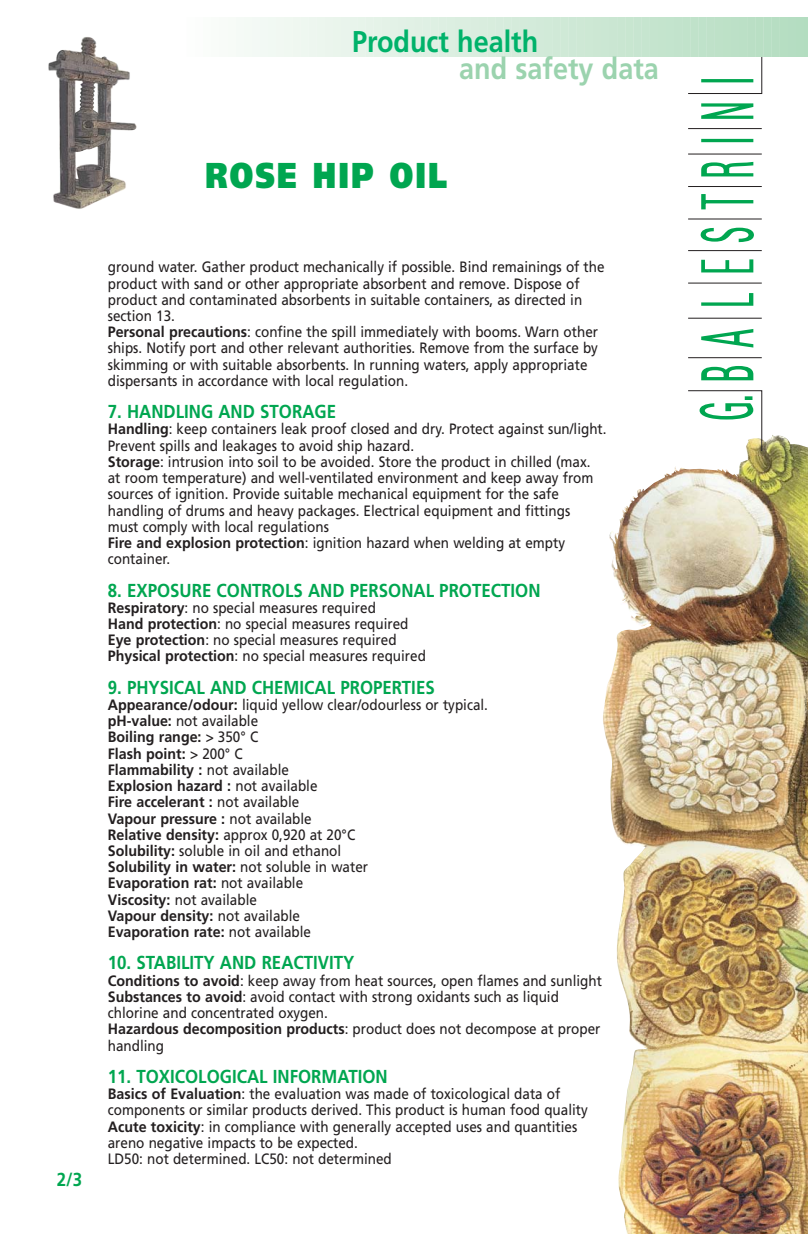
<style>
.page{position:relative;width:808px;height:1234px;background:#fff}
.page>*{position:absolute;margin:0;border:0;box-sizing:border-box;transform-origin:0 0}
.t1{font:900 35.85px "Frutiger";letter-spacing:.075em;color:#00a650;scale:.8 1}
.t2{font:700 30px "Frutiger";color:#00b26a;scale:.9 1}
.t3{font:700 30px "Frutiger";color:#9bd3ae;scale:.9 1}
.t4{font:700 18.75px "Frutiger";color:#00a650;scale:.9 1}
.t5{font:15px/16.2px "Frutiger";color:#231f20;scale:.9 1}
.s1{font-weight:700}
</style>
<div class="page">
<img style="left:608px;top:434px;width:199px;height:799px">
<img style="left:48px;top:37px;width:89px;height:172px">
<svg style="left:688px;top:33px;width:74px;height:418px"></svg>
<div style="left:701px;top:79px;width:52px;height:3px;border:2px solid #00a650"></div>
<hr style="left:807px;top:17px;width:1px;height:40px;background:#b3ddc0">
<hr style="left:799px;top:17px;width:2px;height:40px;background:#b4ddc1">
<hr style="left:791px;top:17px;width:2px;height:40px;background:#b5ddc2">
<hr style="left:783px;top:17px;width:2px;height:40px;background:#b6dec2">
<hr style="left:774px;top:17px;width:3px;height:40px;background:#b7dec3">
<hr style="left:766px;top:17px;width:3px;height:40px;background:#b8dfc4">
<hr style="left:758px;top:17px;width:2px;height:40px;background:#b9dfc4">
<hr style="left:750px;top:17px;width:2px;height:40px;background:#badfc5">
<hr style="left:742px;top:17px;width:2px;height:40px;background:#bbe0c6">
<hr style="left:734px;top:17px;width:2px;height:40px;background:#bce0c7">
<hr style="left:726px;top:17px;width:2px;height:40px;background:#bde1c7">
<hr style="left:718px;top:17px;width:2px;height:40px;background:#bee1c8">
<hr style="left:709px;top:17px;width:3px;height:40px;background:#bfe1c9">
<hr style="left:701px;top:17px;width:3px;height:40px;background:#bfe2ca">
<hr style="left:693px;top:17px;width:2px;height:40px;background:#c0e2ca">
<hr style="left:685px;top:17px;width:2px;height:40px;background:#c1e3cb">
<hr style="left:677px;top:17px;width:2px;height:40px;background:#c2e3cc">
<hr style="left:669px;top:17px;width:2px;height:40px;background:#c3e4cd">
<hr style="left:661px;top:17px;width:2px;height:40px;background:#c4e4cd">
<hr style="left:653px;top:17px;width:2px;height:40px;background:#c5e4ce">
<hr style="left:645px;top:17px;width:2px;height:40px;background:#c6e5cf">
<hr style="left:636px;top:17px;width:3px;height:40px;background:#c7e5d0">
<hr style="left:628px;top:17px;width:2px;height:40px;background:#c8e6d0">
<hr style="left:620px;top:17px;width:2px;height:40px;background:#c9e6d1">
<hr style="left:612px;top:17px;width:2px;height:40px;background:#cae6d2">
<hr style="left:604px;top:17px;width:2px;height:40px;background:#cbe7d3">
<hr style="left:596px;top:17px;width:2px;height:40px;background:#cce7d3">
<hr style="left:588px;top:17px;width:2px;height:40px;background:#cde8d4">
<hr style="left:580px;top:17px;width:2px;height:40px;background:#cee8d5">
<hr style="left:571px;top:17px;width:3px;height:40px;background:#cee8d6">
<hr style="left:563px;top:17px;width:2px;height:40px;background:#cfe9d6">
<hr style="left:555px;top:17px;width:2px;height:40px;background:#d0e9d7">
<hr style="left:547px;top:17px;width:2px;height:40px;background:#d1ead8">
<hr style="left:539px;top:17px;width:2px;height:40px;background:#d2ead9">
<hr style="left:531px;top:17px;width:2px;height:40px;background:#d3ebda">
<hr style="left:523px;top:17px;width:2px;height:40px;background:#d4ebda">
<hr style="left:515px;top:17px;width:2px;height:40px;background:#d5ebdb">
<hr style="left:506px;top:17px;width:3px;height:40px;background:#d6ecdc">
<hr style="left:498px;top:17px;width:3px;height:40px;background:#d7ecdd">
<hr style="left:490px;top:17px;width:2px;height:40px;background:#d8eddd">
<hr style="left:482px;top:17px;width:2px;height:40px;background:#d9edde">
<hr style="left:474px;top:17px;width:2px;height:40px;background:#daeddf">
<hr style="left:466px;top:17px;width:2px;height:40px;background:#dbeee0">
<hr style="left:458px;top:17px;width:2px;height:40px;background:#dbeee0">
<hr style="left:450px;top:17px;width:2px;height:40px;background:#dcefe1">
<hr style="left:441px;top:17px;width:3px;height:40px;background:#ddefe2">
<hr style="left:433px;top:17px;width:3px;height:40px;background:#def0e3">
<hr style="left:425px;top:17px;width:2px;height:40px;background:#dff0e4">
<hr style="left:417px;top:17px;width:2px;height:40px;background:#e0f0e4">
<hr style="left:409px;top:17px;width:2px;height:40px;background:#e1f1e5">
<hr style="left:401px;top:17px;width:2px;height:40px;background:#e2f1e6">
<hr style="left:393px;top:17px;width:2px;height:40px;background:#e3f2e7">
<hr style="left:385px;top:17px;width:2px;height:40px;background:#e4f2e7">
<hr style="left:376px;top:17px;width:3px;height:40px;background:#e5f3e8">
<hr style="left:368px;top:17px;width:3px;height:40px;background:#e6f3e9">
<hr style="left:360px;top:17px;width:2px;height:40px;background:#e7f4ea">
<hr style="left:352px;top:17px;width:2px;height:40px;background:#e8f4eb">
<hr style="left:344px;top:17px;width:2px;height:40px;background:#e9f4ec">
<hr style="left:336px;top:17px;width:2px;height:40px;background:#eaf5ec">
<hr style="left:328px;top:17px;width:2px;height:40px;background:#ebf5ed">
<hr style="left:320px;top:17px;width:2px;height:40px;background:#ecf6ee">
<hr style="left:312px;top:17px;width:2px;height:40px;background:#edf6ef">
<hr style="left:303px;top:17px;width:3px;height:40px;background:#eef7f0">
<hr style="left:295px;top:17px;width:2px;height:40px;background:#eff7f0">
<hr style="left:287px;top:17px;width:2px;height:40px;background:#f0f8f1">
<hr style="left:279px;top:17px;width:2px;height:40px;background:#f1f8f2">
<hr style="left:271px;top:17px;width:2px;height:40px;background:#f1f9f3">
<hr style="left:263px;top:17px;width:2px;height:40px;background:#f2f9f4">
<hr style="left:255px;top:17px;width:2px;height:40px;background:#f3f9f5">
<hr style="left:247px;top:17px;width:2px;height:40px;background:#f4faf5">
<hr style="left:238px;top:17px;width:3px;height:40px;background:#f5faf6">
<hr style="left:230px;top:17px;width:2px;height:40px;background:#f7fbf7">
<hr style="left:222px;top:17px;width:2px;height:40px;background:#f8fbf8">
<hr style="left:214px;top:17px;width:2px;height:40px;background:#f9fcf9">
<hr style="left:206px;top:17px;width:2px;height:40px;background:#fafdfa">
<h2 class="t2" style="left:352px;top:29px;width:208px">Product health</h2>
<h2 class="t3" style="left:459px;top:56px;width:223px">and safety data</h2>
<h1 class="t1" style="left:205px;top:161px;width:304px">ROSE HIP OIL</h1>
<p class="t4" style="left:57px;top:1171px;width:30px">2/3</p>
<p class="t5" style="left:108px;top:260px;width:553px">ground water. Gather product mechanically if possible. Bind remainings of the product with sand or other appropriate absorbent and remove. Dispose of product and contaminated absorbents in suitable containers, as directed in section 13.<br><span class="s1">Personal precautions</span>: confine the spill immediately with booms. Warn other ships. Notify port and other relevant authorities. Remove from the surface by skimming or with suitable absorbents. In running waters, apply appropriate dispersants in accordance with local regulation.</p>
<p class="t4" style="left:108px;top:404px;width:255px">7. HANDLING AND STORAGE</p>
<p class="t5" style="left:108px;top:422px;width:556px"><span class="s1">Handling</span>: keep containers leak proof closed and dry. Protect against sun/light.<br>Prevent spills and leakages to avoid ship hazard.<br><span class="s1">Storage</span>: intrusion into soil to be avoided. Store the product in chilled (max. at room temperature) and well-ventilated environment and keep away from sources of ignition. Provide suitable mechanical equipment for the safe handling of drums and heavy packages. Electrical equipment and fittings<br>must comply with local regulations<br><span class="s1">Fire and explosion protection</span>: ignition hazard when welding at empty container.</p>
<p class="t4" style="left:108px;top:582px;width:482px">8. EXPOSURE CONTROLS AND PERSONAL PROTECTION</p>
<p class="t5" style="left:108px;top:600px;width:355px"><span class="s1">Respiratory</span>: no special measures required<br><span class="s1">Hand protection</span>: no special measures required <span class="s1">Eye protection</span>: no special measures required <span class="s1">Physical protection</span>: no special measures required</p>
<p class="t4" style="left:108px;top:679px;width:365px">9. PHYSICAL AND CHEMICAL PROPERTIES</p>
<p class="t5" style="left:108px;top:697px;width:424px"><span class="s1">Appearance/odour:</span> liquid yellow clear/odourless or typical. <span class="s1">pH-value:</span> not available<br><span class="s1">Boiling range:</span> &gt; 350° C<br><span class="s1">Flash point:</span> &gt; 200° C<br><span class="s1">Flammability :</span> not available<br><span class="s1">Explosion hazard :</span> not available<br><span class="s1">Fire accelerant :</span> not available<br><span class="s1">Vapour pressure :</span> not available<br><span class="s1">Relative density:</span> approx 0,920 at 20°C<br><span class="s1">Solubility:</span> soluble in oil and ethanol<br><span class="s1">Solubility in water:</span> not soluble in water<br><span class="s1">Evaporation rat:</span> not available<br><span class="s1">Viscosity:</span> not available<br><span class="s1">Vapour density:</span> not available<br><span class="s1">Evaporation rate:</span> not available</p>
<p class="t4" style="left:108px;top:955px;width:276px">10. STABILITY AND REACTIVITY</p>
<p class="t5" style="left:108px;top:973px;width:550px"><span class="s1">Conditions to avoid</span>: keep away from heat sources, open flames and sunlight <span class="s1">Substances to avoid</span>: avoid contact with strong oxidants such as liquid chlorine and concentrated oxygen.<br><span class="s1">Hazardous decomposition products</span>: product does not decompose at proper handling</p>
<p class="t4" style="left:108px;top:1068px;width:313px">11. TOXICOLOGICAL INFORMATION</p>
<p class="t5" style="left:108px;top:1086px;width:535px"><span class="s1">Basics of Evaluation</span>: the evaluation was made of toxicological data of components or similar products derived. This product is human food quality <span class="s1">Acute toxicity</span>: in compliance with generally accepted uses and quantities areno negative impacts to be expected.<br>LD50: not determined. LC50: not determined</p>
</div>
